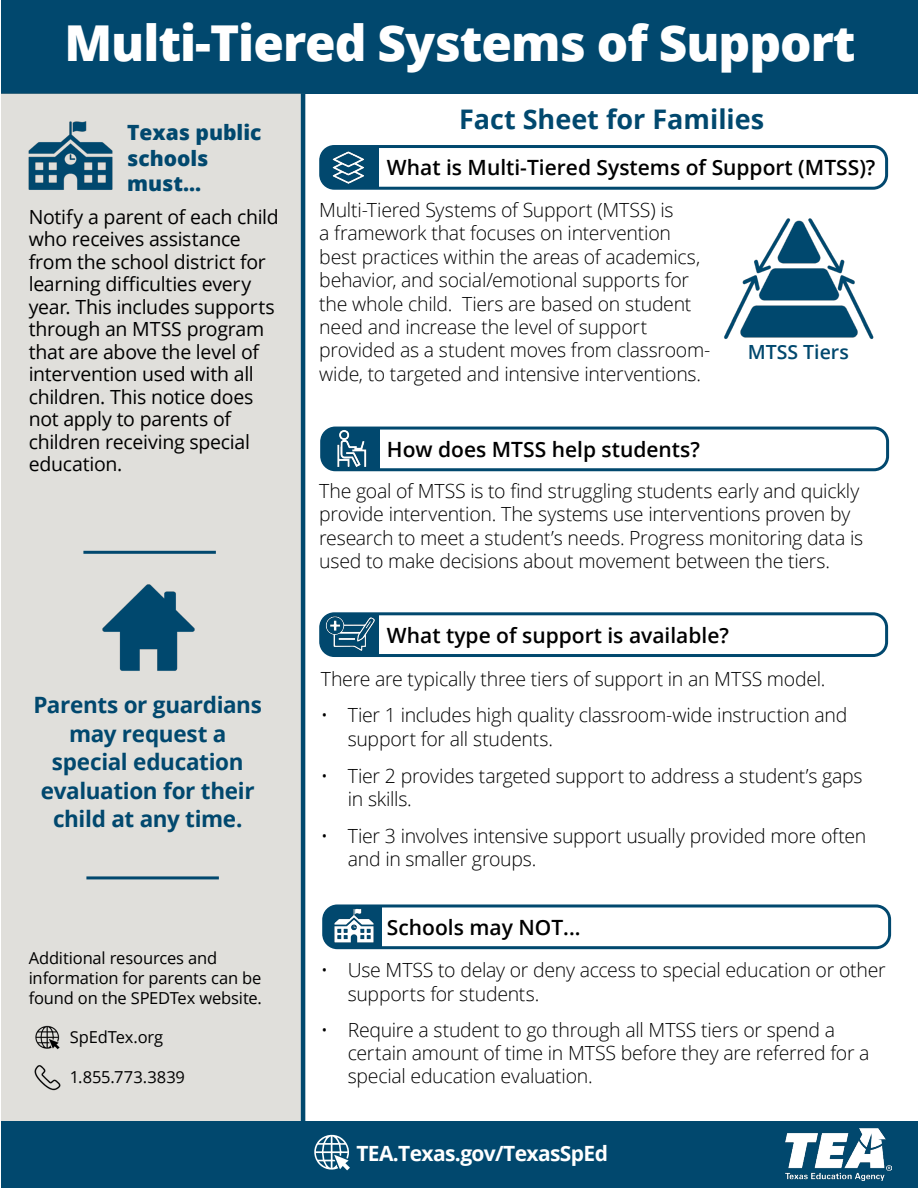
<style>
.page{position:relative;width:918px;height:1188px;background:#fff}
.page>*{position:absolute;margin:0;border:0;box-sizing:border-box;transform-origin:0 0}
.t1{font:800 49.5px "Open Sans";letter-spacing:-.02em;color:#fff}
.t2{font:700 27px "Open Sans";color:#01486e}
.t3{font:700 22.5px/28.5px "Open Sans";letter-spacing:-.015em;color:#01486e;text-align:center}
.t4{font:600 21px "Open Sans";color:#000}
.t5{font:800 21px/25.2px "Open Sans";color:#01486e}
.t6{font:700 21px "Open Sans";letter-spacing:-.03em;color:#fff}
.t7{font:300 19.5px/23.4px "Open Sans";letter-spacing:-.015em;color:#000}
.t8{font:19.5px/22.5px "Open Sans";letter-spacing:-.015em;color:#000}
.t9{font:600 19.5px "Open Sans";color:#01486e}
.t10{font:16.5px/19.8px "Open Sans";letter-spacing:-.01em;color:#000}
</style>
<div class="page">
<div style="left:319px;top:145px;width:569px;height:45px;border:3px solid #01486e;border-radius:14px"></div>
<div style="left:320px;top:146px;width:59px;height:42px;background:#01486e;border-radius:14px"></div>
<div style="left:337px;top:147px;width:42px;height:41px;background:#01486e"></div>
<div style="left:319px;top:612px;width:569px;height:45px;border:3px solid #01486e;border-radius:14px"></div>
<div style="left:1px;top:0;width:917px;height:94px;background:#01486e"></div>
<div style="left:1px;top:94px;width:304px;height:1028px;background:#e0dfdb"></div>
<div style="left:1px;top:1122px;width:917px;height:66px;background:#01486e"></div>
<img style="left:321px;top:148px;width:44px;height:38px">
<img style="left:785px;top:1129px;width:106px;height:52px">
<hr style="left:83px;top:551px;width:133px;height:3px;background:#01486e">
<hr style="left:86px;top:876px;width:133px;height:3px;background:#01486e">
<img style="left:34px;top:1065px;width:27px;height:26px">
<img style="left:35px;top:1025px;width:25px;height:25px">
<img style="left:28px;top:121px;width:85px;height:69px">
<div style="left:322px;top:904px;width:569px;height:45px;border:3px solid #01486e;border-radius:14px"></div>
<div style="left:323px;top:906px;width:59px;height:42px;background:#01486e;border-radius:14px"></div>
<div style="left:340px;top:906px;width:42px;height:42px;background:#01486e"></div>
<div style="left:320px;top:427px;width:569px;height:44px;border:3px solid #01486e;border-radius:14px"></div>
<div style="left:337px;top:428px;width:43px;height:42px;background:#01486e"></div>
<img style="left:327px;top:906px;width:47px;height:37px">
<img style="left:102px;top:584px;width:93px;height:87px">
<img style="left:320px;top:613px;width:59px;height:43px">
<img style="left:320px;top:427px;width:59px;height:42px">
<img style="left:724px;top:218px;width:150px;height:121px">
<hr style="left:301px;top:93px;width:4px;height:1028px;background:#00486e">
<svg style="left:314px;top:1134px;width:36px;height:37px"></svg>
<p class="t1" style="left:64px;top:6px;width:793px">Multi-Tiered Systems of Support</p>
<p class="t5" style="left:127px;top:119px;width:136px">Texas public schools</p>
<p class="t5" style="left:127px;top:170px;width:76px">must...</p>
<p class="t8" style="left:29px;top:205px;width:252px">Notify a parent of each child who receives assistance from the school district for learning difficulties every year. This includes supports through an MTSS program that are above the level of intervention used with all children. This notice does not apply to parents of children receiving special education.</p>
<p class="t3" style="left:33px;top:690px;width:230px">Parents or guardians may request a special education evaluation for their child at any time.</p>
<p class="t10" style="left:29px;top:948px;width:235px">Additional resources and information for parents can be found on the SPEDTex website.</p>
<p class="t10" style="left:70px;top:1027px;width:95px">SpEdTex.org</p>
<p class="t10" style="left:70px;top:1067px;width:117px">1.855.773.3839</p>
<p class="t2" style="left:459px;top:100px;width:307px">Fact Sheet for Families</p>
<p class="t4" style="left:387px;top:153px;width:490px">What is Multi-Tiered Systems of Support (MTSS)?</p>
<p class="t7" style="left:319px;top:198px;width:393px">Multi-Tiered Systems of Support (MTSS) is<br>a framework that focuses on intervention best practices within the areas of academics, behavior, and social/emotional supports for the whole child. Tiers are based on student need and increase the level of support provided as a student moves from classroom&shy;wide, to targeted and intensive interventions.</p>
<p class="t9" style="left:748px;top:339px;width:103px">MTSS Tiers</p>
<p class="t4" style="left:387px;top:435px;width:314px">How does MTSS help students?</p>
<p class="t7" style="left:319px;top:479px;width:545px">The goal of MTSS is to find struggling students early and quickly provide intervention. The systems use interventions proven by research to meet a student’s needs. Progress monitoring data is used to make decisions about movement between the tiers.</p>
<p class="t4" style="left:387px;top:621px;width:344px">What type of support is available?</p>
<p class="t7" style="left:321px;top:666px;width:506px">There are typically three tiers of support in an MTSS model.</p>
<p class="t7" style="left:348px;top:703px;width:501px;text-indent:-27px">• Tier 1 includes high quality classroom-wide instruction and support for all students.</p>
<p class="t7" style="left:348px;top:763px;width:516px;text-indent:-27px">• Tier 2 provides targeted support to address a student’s gaps in skills.</p>
<p class="t7" style="left:348px;top:824px;width:520px;text-indent:-27px">• Tier 3 involves intensive support usually provided more often and in smaller groups.</p>
<p class="t4" style="left:387px;top:913px;width:195px">Schools may NOT...</p>
<p class="t7" style="left:348px;top:958px;width:539px;text-indent:-27px">• Use MTSS to delay or deny access to special education or other supports for students.</p>
<p class="t7" style="left:348px;top:1017px;width:523px;text-indent:-27px">• Require a student to go through all MTSS tiers or spend a certain amount of time in MTSS before they are referred for a special education evaluation.</p>
<p class="t6" style="left:356px;top:1139px;width:253px">TEA.Texas.gov/TexasSpEd</p>
</div>
